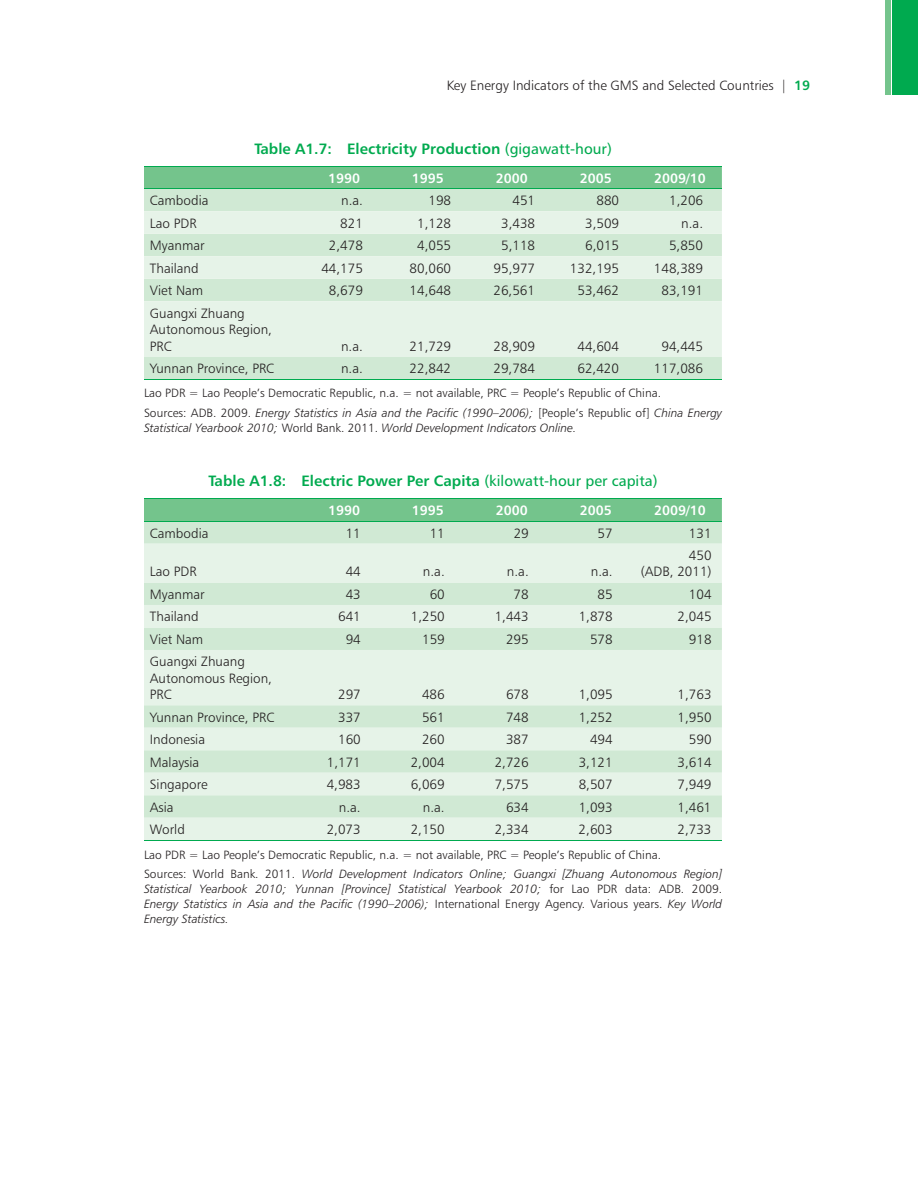
<style>
.page{position:relative;width:918px;height:1188px;background:#fff}
.page>*{position:absolute;margin:0;border:0;box-sizing:border-box;transform-origin:0 0}
.t1{font:15px "Humanist 777 BT Bold B";color:#00aa4f}
.t2{font:13.5px/16.5px "Humanist 777 BT Light B";color:#231f20}
.t3{font:13.5px "Humanist 777 BT Bold B";color:#fff}
.t4{font:12px/15px "Humanist 777 BT Light Italic B";color:#231f20}
.t5{font:12px "Humanist 777 BT Light B";color:#231f20}
.s1{font-family:"Humanist 777 BT Bold B";color:#00aa4f}
.s2{font-family:"Humanist 777 BT Roman B"}
.s3{font-family:"Humanist 777 BT Light B"}
</style>
<div class="page">
<div style="left:892px;top:0;width:26px;height:94px;background:#00aa4f"></div>
<div style="left:885px;top:0;width:6px;height:94px;background:#74c48c"></div>
<div style="left:144px;top:167px;width:578px;height:21px;background:#74c48c"></div>
<div style="left:144px;top:189px;width:578px;height:190px;background:#d0e9d4"></div>
<svg style="left:144px;top:211px;width:578px;height:146px;background:#dff0e2"></svg>
<hr style="left:144px;top:166px;width:578px;height:1px;background:#00aa4f">
<hr style="left:144px;top:188px;width:578px;height:1px;background:#00aa4f">
<hr style="left:144px;top:379px;width:578px;height:1px;background:#00aa4f">
<div style="left:144px;top:499px;width:578px;height:22px;background:#74c48c"></div>
<div style="left:144px;top:522px;width:578px;height:22px;background:#d0e9d4"></div>
<svg style="left:144px;top:544px;width:578px;height:296px;background:#ddefe0"></svg>
<hr style="left:144px;top:498px;width:578px;height:1px;background:#00aa4f">
<hr style="left:144px;top:521px;width:578px;height:1px;background:#00aa4f">
<hr style="left:144px;top:840px;width:578px;height:1px;background:#00aa4f">
<p class="t2" style="left:447px;top:78px;width:365px">Key Energy Indicators of the GMS and Selected Countries | <span class="s1">19</span></p>
<p class="t1" style="left:254px;top:143px;width:359px">Table A1.7: Electricity Production <span class="s2">(gigawatt-hour)</span></p>
<p class="t3" style="left:328px;top:173px;width:34px">1990</p>
<p class="t3" style="left:412px;top:173px;width:34px">1995</p>
<p class="t3" style="left:496px;top:173px;width:34px">2000</p>
<p class="t3" style="left:580px;top:173px;width:34px">2005</p>
<p class="t3" style="left:654px;top:173px;width:53px">2009/10</p>
<p class="t2" style="left:150px;top:193px;width:60px">Cambodia</p>
<p class="t2" style="left:341px;top:193px;width:23px">n.a.</p>
<p class="t2" style="left:429px;top:193px;width:24px">198</p>
<p class="t2" style="left:512px;top:193px;width:24px">451</p>
<p class="t2" style="left:596px;top:193px;width:24px">880</p>
<p class="t2" style="left:669px;top:193px;width:36px">1,206</p>
<p class="t2" style="left:150px;top:216px;width:48px">Lao PDR</p>
<p class="t2" style="left:340px;top:216px;width:24px">821</p>
<p class="t2" style="left:417px;top:216px;width:36px">1,128</p>
<p class="t2" style="left:501px;top:216px;width:36px">3,438</p>
<p class="t2" style="left:585px;top:216px;width:36px">3,509</p>
<p class="t2" style="left:681px;top:216px;width:23px">n.a.</p>
<p class="t2" style="left:150px;top:238px;width:56px">Myanmar</p>
<p class="t2" style="left:329px;top:238px;width:36px">2,478</p>
<p class="t2" style="left:417px;top:238px;width:36px">4,055</p>
<p class="t2" style="left:501px;top:238px;width:36px">5,118</p>
<p class="t2" style="left:585px;top:238px;width:36px">6,015</p>
<p class="t2" style="left:669px;top:238px;width:36px">5,850</p>
<p class="t2" style="left:150px;top:261px;width:50px">Thailand</p>
<p class="t2" style="left:321px;top:261px;width:43px">44,175</p>
<p class="t2" style="left:410px;top:261px;width:43px">80,060</p>
<p class="t2" style="left:494px;top:261px;width:43px">95,977</p>
<p class="t2" style="left:570px;top:261px;width:51px">132,195</p>
<p class="t2" style="left:654px;top:261px;width:51px">148,389</p>
<p class="t2" style="left:150px;top:284px;width:55px">Viet Nam</p>
<p class="t2" style="left:329px;top:284px;width:36px">8,679</p>
<p class="t2" style="left:410px;top:284px;width:43px">14,648</p>
<p class="t2" style="left:494px;top:284px;width:43px">26,561</p>
<p class="t2" style="left:578px;top:284px;width:43px">53,462</p>
<p class="t2" style="left:661px;top:284px;width:43px">83,191</p>
<p class="t2" style="left:150px;top:306px;width:124px">Guangxi Zhuang<br>Autonomous Region,<br>PRC</p>
<p class="t2" style="left:341px;top:339px;width:23px">n.a.</p>
<p class="t2" style="left:410px;top:339px;width:43px">21,729</p>
<p class="t2" style="left:494px;top:339px;width:43px">28,909</p>
<p class="t2" style="left:578px;top:339px;width:43px">44,604</p>
<p class="t2" style="left:661px;top:339px;width:43px">94,445</p>
<p class="t2" style="left:150px;top:361px;width:126px">Yunnan Province, PRC</p>
<p class="t2" style="left:341px;top:361px;width:23px">n.a.</p>
<p class="t2" style="left:410px;top:361px;width:43px">22,842</p>
<p class="t2" style="left:494px;top:361px;width:43px">29,784</p>
<p class="t2" style="left:578px;top:361px;width:43px">62,420</p>
<p class="t2" style="left:654px;top:361px;width:51px">117,086</p>
<p class="t5" style="left:144px;top:388px;width:519px">Lao PDR = Lao People’s Democratic Republic, n.a. = not available, PRC = People’s Republic of China.</p>
<p class="t4" style="left:144px;top:406px;width:580px"><span class="s3">Sources: ADB. 2009.</span> Energy Statistics in Asia and the Pacific (1990–2006); <span class="s3">[People’s Republic of]</span> China Energy<br>Statistical Yearbook 2010; <span class="s3">World Bank. 2011.</span> World Development Indicators Online.</p>
<p class="t1" style="left:209px;top:475px;width:451px">Table A1.8: Electric Power Per Capita <span class="s2">(kilowatt-hour per capita)</span></p>
<p class="t3" style="left:328px;top:505px;width:34px">1990</p>
<p class="t3" style="left:412px;top:505px;width:34px">1995</p>
<p class="t3" style="left:496px;top:505px;width:34px">2000</p>
<p class="t3" style="left:580px;top:505px;width:34px">2005</p>
<p class="t3" style="left:654px;top:505px;width:53px">2009/10</p>
<p class="t2" style="left:150px;top:526px;width:60px">Cambodia</p>
<p class="t2" style="left:346px;top:526px;width:17px">11</p>
<p class="t2" style="left:430px;top:526px;width:17px">11</p>
<p class="t2" style="left:514px;top:526px;width:17px">29</p>
<p class="t2" style="left:598px;top:526px;width:17px">57</p>
<p class="t2" style="left:689px;top:526px;width:24px">131</p>
<p class="t2" style="left:150px;top:565px;width:48px">Lao PDR</p>
<p class="t2" style="left:346px;top:565px;width:17px">44</p>
<p class="t2" style="left:423px;top:565px;width:23px">n.a.</p>
<p class="t2" style="left:507px;top:565px;width:23px">n.a.</p>
<p class="t2" style="left:591px;top:565px;width:23px">n.a.</p>
<p class="t2" style="left:641px;top:548px;width:72px;text-align:right">450<br>(ADB, 2011)</p>
<p class="t2" style="left:150px;top:587px;width:56px">Myanmar</p>
<p class="t2" style="left:346px;top:587px;width:17px">43</p>
<p class="t2" style="left:430px;top:587px;width:17px">60</p>
<p class="t2" style="left:514px;top:587px;width:17px">78</p>
<p class="t2" style="left:598px;top:587px;width:17px">85</p>
<p class="t2" style="left:689px;top:587px;width:24px">104</p>
<p class="t2" style="left:150px;top:610px;width:50px">Thailand</p>
<p class="t2" style="left:338px;top:610px;width:24px">641</p>
<p class="t2" style="left:411px;top:610px;width:36px">1,250</p>
<p class="t2" style="left:495px;top:610px;width:36px">1,443</p>
<p class="t2" style="left:579px;top:610px;width:36px">1,878</p>
<p class="t2" style="left:678px;top:610px;width:36px">2,045</p>
<p class="t2" style="left:150px;top:632px;width:55px">Viet Nam</p>
<p class="t2" style="left:346px;top:632px;width:17px">94</p>
<p class="t2" style="left:422px;top:632px;width:24px">159</p>
<p class="t2" style="left:506px;top:632px;width:24px">295</p>
<p class="t2" style="left:590px;top:632px;width:24px">578</p>
<p class="t2" style="left:689px;top:632px;width:24px">918</p>
<p class="t2" style="left:150px;top:654px;width:124px">Guangxi Zhuang<br>Autonomous Region,<br>PRC</p>
<p class="t2" style="left:338px;top:687px;width:24px">297</p>
<p class="t2" style="left:422px;top:687px;width:24px">486</p>
<p class="t2" style="left:506px;top:687px;width:24px">678</p>
<p class="t2" style="left:579px;top:687px;width:36px">1,095</p>
<p class="t2" style="left:678px;top:687px;width:36px">1,763</p>
<p class="t2" style="left:150px;top:710px;width:126px">Yunnan Province, PRC</p>
<p class="t2" style="left:338px;top:710px;width:24px">337</p>
<p class="t2" style="left:422px;top:710px;width:24px">561</p>
<p class="t2" style="left:506px;top:710px;width:24px">748</p>
<p class="t2" style="left:579px;top:710px;width:36px">1,252</p>
<p class="t2" style="left:678px;top:710px;width:36px">1,950</p>
<p class="t2" style="left:150px;top:732px;width:57px">Indonesia</p>
<p class="t2" style="left:338px;top:732px;width:24px">160</p>
<p class="t2" style="left:422px;top:732px;width:24px">260</p>
<p class="t2" style="left:506px;top:732px;width:24px">387</p>
<p class="t2" style="left:590px;top:732px;width:24px">494</p>
<p class="t2" style="left:689px;top:732px;width:24px">590</p>
<p class="t2" style="left:150px;top:755px;width:51px">Malaysia</p>
<p class="t2" style="left:327px;top:755px;width:36px">1,171</p>
<p class="t2" style="left:411px;top:755px;width:36px">2,004</p>
<p class="t2" style="left:495px;top:755px;width:36px">2,726</p>
<p class="t2" style="left:579px;top:755px;width:36px">3,121</p>
<p class="t2" style="left:678px;top:755px;width:36px">3,614</p>
<p class="t2" style="left:150px;top:777px;width:59px">Singapore</p>
<p class="t2" style="left:327px;top:777px;width:36px">4,983</p>
<p class="t2" style="left:411px;top:777px;width:36px">6,069</p>
<p class="t2" style="left:495px;top:777px;width:36px">7,575</p>
<p class="t2" style="left:579px;top:777px;width:36px">8,507</p>
<p class="t2" style="left:678px;top:777px;width:36px">7,949</p>
<p class="t2" style="left:150px;top:800px;width:25px">Asia</p>
<p class="t2" style="left:339px;top:800px;width:23px">n.a.</p>
<p class="t2" style="left:423px;top:800px;width:23px">n.a.</p>
<p class="t2" style="left:506px;top:800px;width:24px">634</p>
<p class="t2" style="left:579px;top:800px;width:36px">1,093</p>
<p class="t2" style="left:678px;top:800px;width:36px">1,461</p>
<p class="t2" style="left:150px;top:822px;width:37px">World</p>
<p class="t2" style="left:327px;top:822px;width:36px">2,073</p>
<p class="t2" style="left:411px;top:822px;width:36px">2,150</p>
<p class="t2" style="left:495px;top:822px;width:36px">2,334</p>
<p class="t2" style="left:579px;top:822px;width:36px">2,603</p>
<p class="t2" style="left:678px;top:822px;width:36px">2,733</p>
<p class="t5" style="left:144px;top:850px;width:519px">Lao PDR = Lao People’s Democratic Republic, n.a. = not available, PRC = People’s Republic of China.</p>
<p class="t4" style="left:144px;top:867px;width:580px;text-align:justify"><span class="s3">Sources: World Bank. 2011.</span> World Development Indicators Online; Guangxi [Zhuang Autonomous Region] Statistical Yearbook 2010; Yunnan [Province] Statistical Yearbook 2010; <span class="s3">for Lao PDR data: ADB. 2009.<br></span>Energy Statistics in Asia and the Pacific (1990–2006); <span class="s3">International Energy Agency. Various years.</span> Key World Energy Statistics.</p>
</div>
